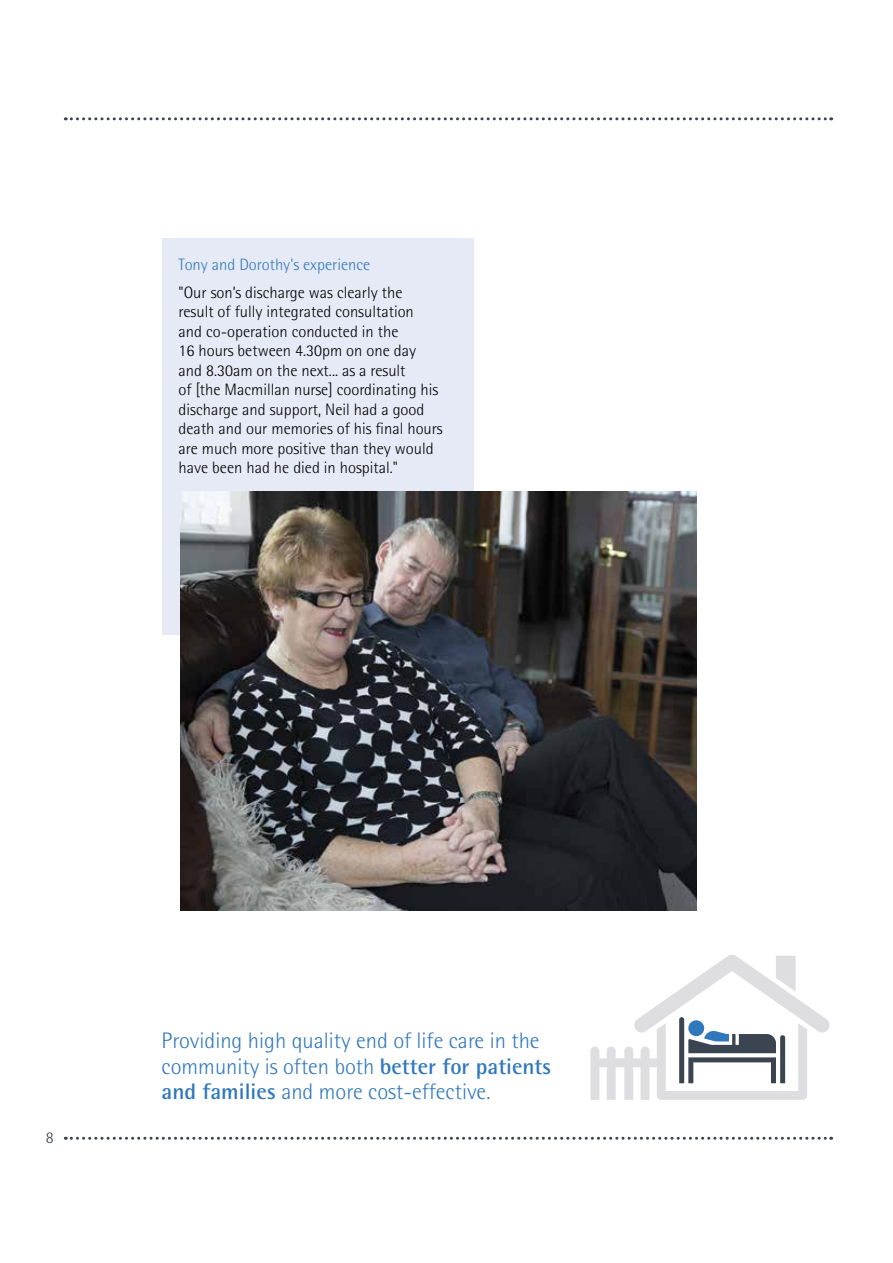
<style>
.page{position:relative;width:893px;height:1263px;background:#fff}
.page>*{position:absolute;margin:0;border:0;box-sizing:border-box;transform-origin:0 0}
.t1{font:300 22.5px/25.5px "Rotis Semi Sans Std";color:#2f78bd}
.t2{font:300 16.5px/19.5px "Rotis Semi Sans Std";color:#000}
.t3{font:300 16.5px "Rotis Semi Sans Std";color:#2f78bd}
.t4{font:300 16.5px "Rotis Semi Sans Std";color:#3b4552}
.s1{font-weight:700}
</style>
<div class="page">
<div style="left:162px;top:239px;width:311px;height:396px;background:#e6eaf6"></div>
<svg style="left:65px;top:117px;width:767px;height:3px"></svg>
<svg style="left:65px;top:1137px;width:767px;height:3px"></svg>
<img style="left:180px;top:491px;width:516px;height:419px">
<svg style="left:590px;top:955px;width:240px;height:145px"></svg>
<p class="t3" style="left:179px;top:254px;width:193px">Tony and Dorothy's experience</p>
<p class="t2" style="left:179px;top:282px;width:265px">"Our son’s discharge was clearly the<br>result of fully integrated consultation<br>and co-operation conducted in the<br>16 hours between 4.30pm on one day and 8.30am on the next... as a result<br>of [the Macmillan nurse] coordinating his discharge and support, Neil had a good death and our memories of his final hours are much more positive than they would have been had he died in hospital."</p>
<p class="t4" style="left:46px;top:1128px;width:9px">8</p>
<h1 class="t1" style="left:162px;top:1028px;width:391px">Providing high quality end of life care in the community is often both <span class="s1">better for patients and families</span> and more cost-effective.</h1>
</div>
